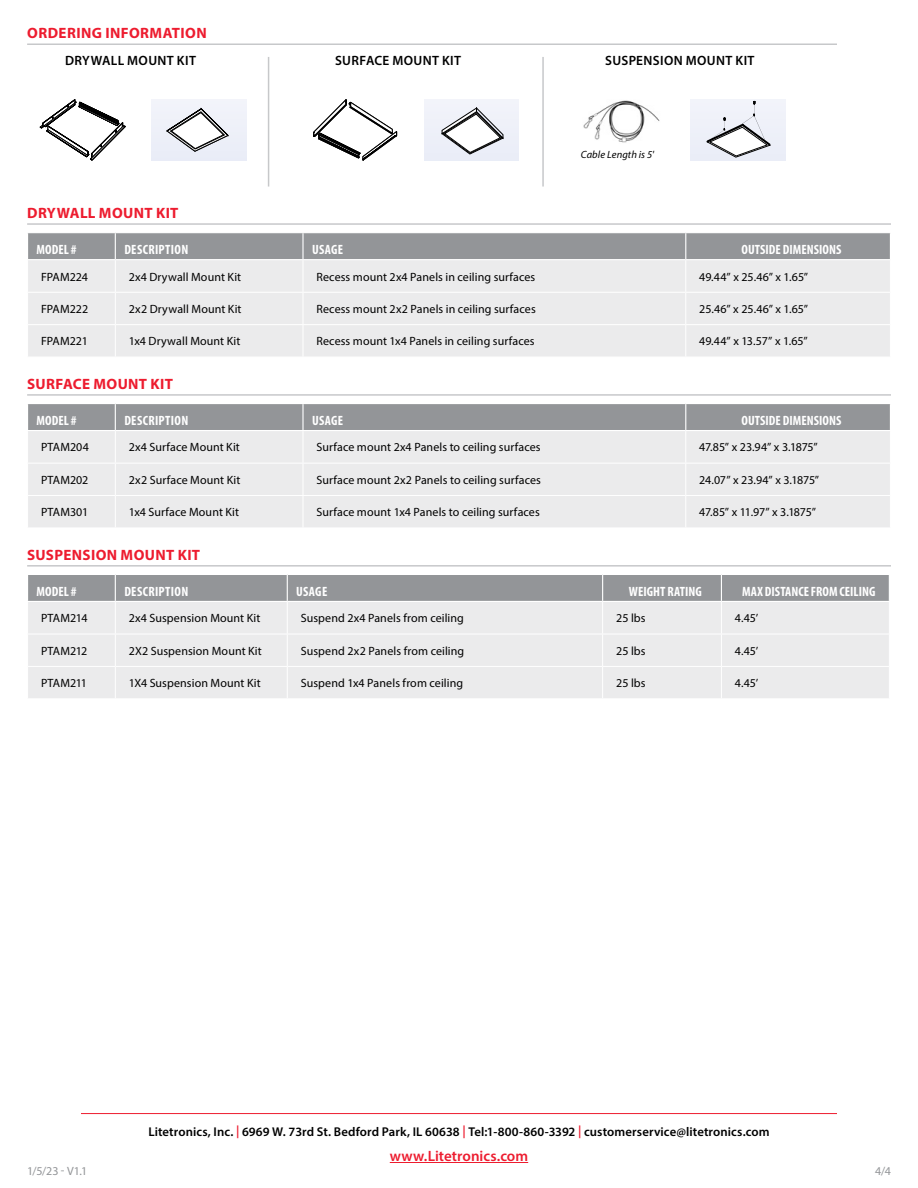
<style>
.page{position:relative;width:918px;height:1188px;background:#fff}
.page>*{position:absolute;margin:0;border:0;box-sizing:border-box;transform-origin:0 0}
.t1{font:700 15px "Myriad Pro";letter-spacing:.025em;color:#ed1c2f}
.t2{font:600 15px "Myriad Pro";color:#ed1c2f}
.t3{font:700 condensed 13.5px "Myriad Pro";letter-spacing:.005em;color:#fff}
.t4{font:600 13.5px "Myriad Pro";letter-spacing:.03em;color:#000}
.t5{font:700 condensed 13.5px "Myriad Pro";letter-spacing:.025em;color:#fff}
.t6{font:600 12.75px "Myriad Pro";letter-spacing:.01em;color:#000}
.t7{font:12px "Myriad Pro";letter-spacing:.005em;color:#000}
.t8{font:12px "Myriad Pro";letter-spacing:-.02em;color:#000}
.t9{font:12px "Myriad Pro";letter-spacing:-.015em;color:#000}
.t10{font:12px "Myriad Pro";letter-spacing:-.025em;color:#000}
.t11{font:12px "Myriad Pro";color:#939598}
.t12{font:italic 10.5px "Myriad Pro";letter-spacing:.01em;color:#000}
.s1{color:#ed1c2f}
</style>
<div class="page">
<hr style="left:27px;top:223px;width:864px;height:2px;background:#c7c8ca">
<hr style="left:27px;top:394px;width:864px;height:2px;background:#c7c8ca">
<hr style="left:27px;top:565px;width:864px;height:2px;background:#c7c8ca">
<div style="left:28px;top:260px;width:862px;height:97px;background:#ebebec"></div>
<div style="left:28px;top:233px;width:862px;height:26px;background:#939598"></div>
<hr style="left:115px;top:260px;width:1px;height:32px;background:#fff">
<hr style="left:303px;top:260px;width:1px;height:32px;background:#fff">
<hr style="left:685px;top:260px;width:1px;height:32px;background:#fff">
<hr style="left:27px;top:292px;width:88px;height:1px;background:#fff">
<hr style="left:115px;top:292px;width:188px;height:1px;background:#fff">
<hr style="left:115px;top:293px;width:1px;height:31px;background:#fff">
<hr style="left:303px;top:292px;width:383px;height:1px;background:#fff">
<hr style="left:303px;top:293px;width:1px;height:31px;background:#fff">
<hr style="left:686px;top:292px;width:205px;height:1px;background:#fff">
<hr style="left:685px;top:293px;width:1px;height:31px;background:#fff">
<hr style="left:27px;top:324px;width:88px;height:1px;background:#fff">
<hr style="left:115px;top:324px;width:188px;height:1px;background:#fff">
<hr style="left:115px;top:325px;width:1px;height:32px;background:#fff">
<hr style="left:303px;top:324px;width:383px;height:1px;background:#fff">
<hr style="left:303px;top:325px;width:1px;height:32px;background:#fff">
<hr style="left:686px;top:324px;width:205px;height:1px;background:#fff">
<hr style="left:685px;top:325px;width:1px;height:32px;background:#fff">
<div style="left:28px;top:431px;width:862px;height:96px;background:#ebebec"></div>
<div style="left:28px;top:404px;width:862px;height:26px;background:#939598"></div>
<hr style="left:115px;top:431px;width:1px;height:32px;background:#fff">
<hr style="left:303px;top:431px;width:1px;height:32px;background:#fff">
<hr style="left:685px;top:431px;width:1px;height:32px;background:#fff">
<hr style="left:27px;top:463px;width:88px;height:1px;background:#fff">
<hr style="left:115px;top:463px;width:188px;height:1px;background:#fff">
<hr style="left:115px;top:464px;width:1px;height:31px;background:#fff">
<hr style="left:303px;top:463px;width:383px;height:1px;background:#fff">
<hr style="left:303px;top:464px;width:1px;height:31px;background:#fff">
<hr style="left:686px;top:463px;width:205px;height:1px;background:#fff">
<hr style="left:685px;top:464px;width:1px;height:31px;background:#fff">
<hr style="left:27px;top:495px;width:88px;height:1px;background:#fff">
<hr style="left:115px;top:495px;width:188px;height:1px;background:#fff">
<hr style="left:115px;top:496px;width:1px;height:32px;background:#fff">
<hr style="left:303px;top:495px;width:383px;height:1px;background:#fff">
<hr style="left:303px;top:496px;width:1px;height:32px;background:#fff">
<hr style="left:686px;top:495px;width:205px;height:1px;background:#fff">
<hr style="left:685px;top:496px;width:1px;height:32px;background:#fff">
<div style="left:28px;top:602px;width:861px;height:96px;background:#ebebec"></div>
<div style="left:28px;top:575px;width:861px;height:26px;background:#939598"></div>
<hr style="left:115px;top:602px;width:1px;height:32px;background:#fff">
<hr style="left:287px;top:602px;width:1px;height:32px;background:#fff">
<hr style="left:602px;top:602px;width:1px;height:32px;background:#fff">
<hr style="left:721px;top:602px;width:1px;height:32px;background:#fff">
<hr style="left:27px;top:634px;width:88px;height:1px;background:#fff">
<hr style="left:115px;top:634px;width:172px;height:1px;background:#fff">
<hr style="left:115px;top:634px;width:1px;height:32px;background:#fff">
<hr style="left:287px;top:634px;width:316px;height:1px;background:#fff">
<hr style="left:287px;top:634px;width:1px;height:32px;background:#fff">
<hr style="left:603px;top:634px;width:118px;height:1px;background:#fff">
<hr style="left:602px;top:634px;width:1px;height:32px;background:#fff">
<hr style="left:721px;top:634px;width:169px;height:1px;background:#fff">
<hr style="left:721px;top:634px;width:1px;height:32px;background:#fff">
<hr style="left:27px;top:666px;width:88px;height:1px;background:#fff">
<hr style="left:115px;top:666px;width:172px;height:1px;background:#fff">
<hr style="left:115px;top:667px;width:1px;height:31px;background:#fff">
<hr style="left:287px;top:666px;width:316px;height:1px;background:#fff">
<hr style="left:287px;top:667px;width:1px;height:31px;background:#fff">
<hr style="left:603px;top:666px;width:118px;height:1px;background:#fff">
<hr style="left:602px;top:667px;width:1px;height:31px;background:#fff">
<hr style="left:721px;top:666px;width:169px;height:1px;background:#fff">
<hr style="left:721px;top:667px;width:1px;height:31px;background:#fff">
<svg style="left:40px;top:100px;width:85px;height:60px"></svg>
<svg style="left:313px;top:99px;width:85px;height:61px"></svg>
<img style="left:583px;top:100px;width:77px;height:43px">
<hr style="left:542px;top:57px;width:2px;height:130px;background:#c7c8ca">
<hr style="left:268px;top:57px;width:1px;height:130px;background:#c7c8ca">
<div style="left:152px;top:99px;width:94px;height:61px;background:#eef0f9"></div>
<svg style="left:167px;top:109px;width:61px;height:42px"></svg>
<div style="left:424px;top:99px;width:95px;height:61px;background:#eef1f9"></div>
<svg style="left:442px;top:108px;width:61px;height:46px"></svg>
<div style="left:691px;top:99px;width:94px;height:61px;background:#eef0f9"></div>
<svg style="left:707px;top:101px;width:63px;height:56px"></svg>
<hr style="left:27px;top:44px;width:810px;height:1px;background:#c7c8ca">
<hr style="left:81px;top:1113px;width:756px;height:1px;background:#ed1c2f">
<hr style="left:390px;top:1162px;width:138px;height:1px;background:#ed1c2f">
<p class="t1" style="left:27px;top:23px;width:181px">ORDERING INFORMATION</p>
<p class="t4" style="left:65px;top:52px;width:132px">DRYWALL MOUNT KIT</p>
<p class="t4" style="left:335px;top:52px;width:127px">SURFACE MOUNT KIT</p>
<p class="t4" style="left:605px;top:52px;width:151px">SUSPENSION MOUNT KIT</p>
<p class="t1" style="left:27px;top:203px;width:153px">DRYWALL MOUNT KIT</p>
<p class="t12" style="left:581px;top:148px;width:75px">Cable Length is 5'</p>
<p class="t3" style="left:37px;top:241px;width:41px">MODEL #</p>
<p class="t5" style="left:124px;top:241px;width:66px">DESCRIPTION</p>
<p class="t3" style="left:312px;top:241px;width:33px">USAGE</p>
<p class="t3" style="left:741px;top:241px;width:102px">OUTSIDE DIMENSIONS</p>
<p class="t7" style="left:41px;top:269px;width:48px">FPAM224</p>
<p class="t7" style="left:129px;top:269px;width:114px">2x4 Drywall Mount Kit</p>
<p class="t7" style="left:316px;top:269px;width:220px">Recess mount 2x4 Panels in ceiling surfaces</p>
<p class="t7" style="left:699px;top:269px;width:110px">49.44” x 25.46” x 1.65”</p>
<p class="t7" style="left:41px;top:302px;width:49px">FPAM222</p>
<p class="t7" style="left:129px;top:302px;width:114px">2x2 Drywall Mount Kit</p>
<p class="t7" style="left:316px;top:302px;width:221px">Recess mount 2x2 Panels in ceiling surfaces</p>
<p class="t7" style="left:699px;top:302px;width:110px">25.46” x 25.46” x 1.65”</p>
<p class="t7" style="left:41px;top:334px;width:48px">FPAM221</p>
<p class="t7" style="left:129px;top:334px;width:113px">1x4 Drywall Mount Kit</p>
<p class="t7" style="left:316px;top:334px;width:220px">Recess mount 1x4 Panels in ceiling surfaces</p>
<p class="t7" style="left:699px;top:334px;width:110px">49.44” x 13.57” x 1.65”</p>
<p class="t1" style="left:27px;top:374px;width:147px">SURFACE MOUNT KIT</p>
<p class="t3" style="left:37px;top:412px;width:41px">MODEL #</p>
<p class="t5" style="left:124px;top:412px;width:66px">DESCRIPTION</p>
<p class="t3" style="left:312px;top:412px;width:33px">USAGE</p>
<p class="t3" style="left:741px;top:412px;width:102px">OUTSIDE DIMENSIONS</p>
<p class="t7" style="left:41px;top:440px;width:49px">PTAM204</p>
<p class="t7" style="left:129px;top:440px;width:113px">2x4 Surface Mount Kit</p>
<p class="t7" style="left:316px;top:440px;width:226px">Surface mount 2x4 Panels to ceiling surfaces</p>
<p class="t9" style="left:699px;top:440px;width:120px">47.85” x 23.94” x 3.1875”</p>
<p class="t7" style="left:41px;top:472px;width:49px">PTAM202</p>
<p class="t7" style="left:129px;top:472px;width:113px">2x2 Surface Mount Kit</p>
<p class="t7" style="left:316px;top:472px;width:226px">Surface mount 2x2 Panels to ceiling surfaces</p>
<p class="t8" style="left:699px;top:472px;width:121px">24.07” x 23.94” x 3.1875”</p>
<p class="t7" style="left:41px;top:505px;width:49px">PTAM301</p>
<p class="t7" style="left:129px;top:505px;width:112px">1x4 Surface Mount Kit</p>
<p class="t7" style="left:316px;top:505px;width:225px">Surface mount 1x4 Panels to ceiling surfaces</p>
<p class="t10" style="left:699px;top:505px;width:118px">47.85” x 11.97” x 3.1875”</p>
<p class="t1" style="left:27px;top:545px;width:175px">SUSPENSION MOUNT KIT</p>
<p class="t3" style="left:37px;top:583px;width:41px">MODEL #</p>
<p class="t5" style="left:124px;top:583px;width:66px">DESCRIPTION</p>
<p class="t3" style="left:296px;top:583px;width:33px">USAGE</p>
<p class="t3" style="left:629px;top:583px;width:74px">WEIGHT RATING</p>
<p class="t3" style="left:742px;top:583px;width:135px">MAX DISTANCE FROM CEILING</p>
<p class="t8" style="left:41px;top:611px;width:48px">PTAM214</p>
<p class="t7" style="left:129px;top:611px;width:133px">2x4 Suspension Mount Kit</p>
<p class="t7" style="left:301px;top:611px;width:165px">Suspend 2x4 Panels from ceiling</p>
<p class="t7" style="left:616px;top:611px;width:31px">25 lbs</p>
<p class="t7" style="left:735px;top:611px;width:25px">4.45’</p>
<p class="t8" style="left:41px;top:643px;width:48px">PTAM212</p>
<p class="t7" style="left:129px;top:643px;width:135px">2X2 Suspension Mount Kit</p>
<p class="t7" style="left:301px;top:643px;width:165px">Suspend 2x2 Panels from ceiling</p>
<p class="t7" style="left:616px;top:643px;width:31px">25 lbs</p>
<p class="t7" style="left:735px;top:643px;width:25px">4.45’</p>
<p class="t8" style="left:41px;top:676px;width:48px">PTAM211</p>
<p class="t7" style="left:129px;top:676px;width:133px">1X4 Suspension Mount Kit</p>
<p class="t7" style="left:301px;top:676px;width:164px">Suspend 1x4 Panels from ceiling</p>
<p class="t7" style="left:616px;top:676px;width:31px">25 lbs</p>
<p class="t7" style="left:735px;top:676px;width:25px">4.45’</p>
<p class="t11" style="left:27px;top:1163px;width:62px">1/5/23 - V1.1</p>
<p class="t6" style="left:148px;top:1124px;width:623px">Litetronics, Inc. <span class="s1">|</span> 6969 W. 73rd St. Bedford Park, IL 60638 <span class="s1">|</span> Tel:1-800-860-3392 <span class="s1">|</span> customerservice@litetronics.com</p>
<p class="t2" style="left:390px;top:1146px;width:140px">www.Litetronics.com</p>
<p class="t11" style="left:875px;top:1163px;width:17px">4/4</p>
</div>
